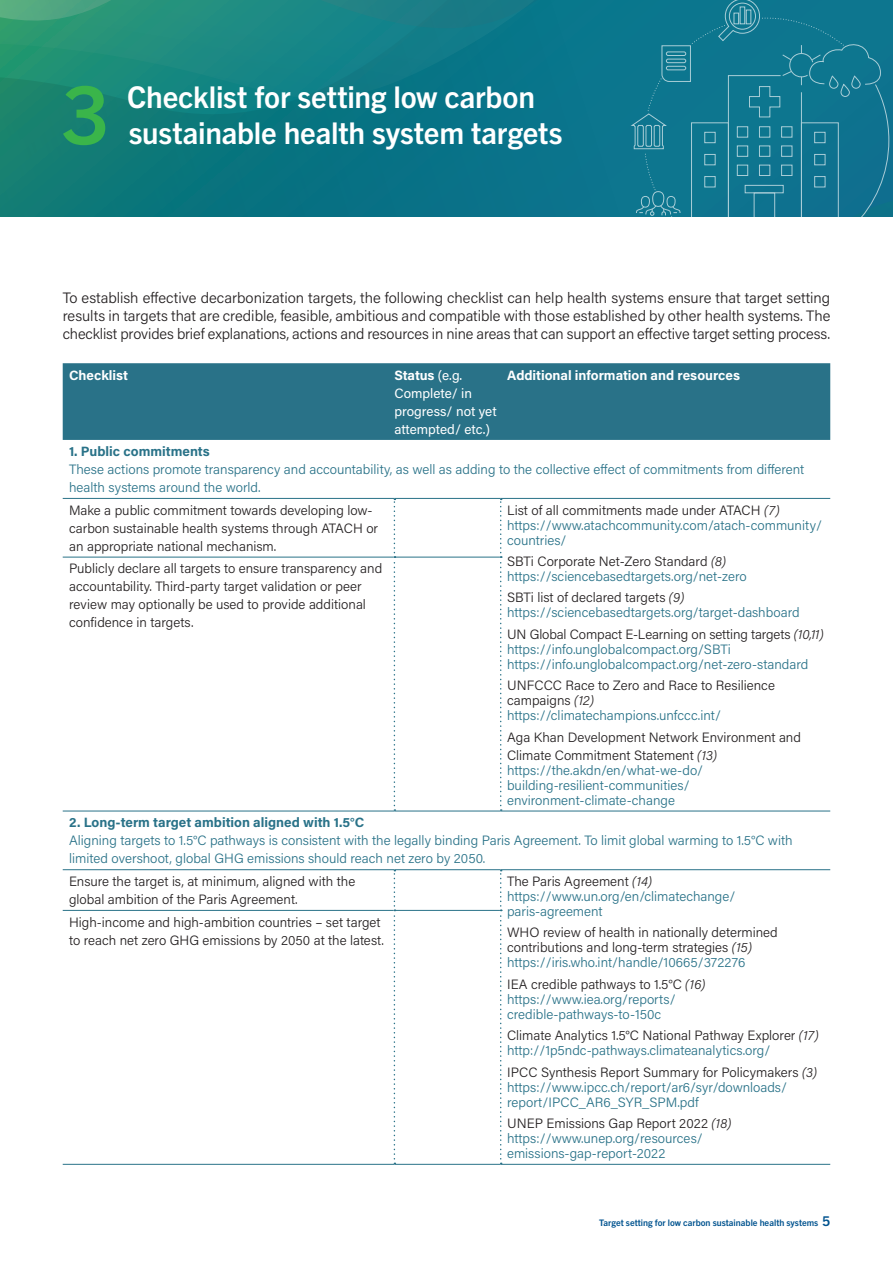
<style>
.page{position:relative;width:893px;height:1263px;background:#fff}
.page>*{position:absolute;margin:0;border:0;box-sizing:border-box;transform-origin:0 0}
.Head1-chapter{font:700 80.1px "Trade Gothic Next LT Pro";color:#3ab54a}
.Head1-chapter-2{font:700 30px/36px "Trade Gothic Next LT Pro";letter-spacing:-.005em;color:#fff}
.Body{font:300 15px/18px "Acumin Pro";letter-spacing:-.01em;color:#231f20;text-align:justify}
.Table-body{font:300 13.5px/15px "Acumin Pro";color:#297288}
.Table-body-2{font:300 13.5px/18px "Acumin Pro";color:#231f20}
.Table-body-3{font:700 13.5px "Acumin Pro";color:#297288}
.Table-body-4{font:13.5px/18px "Acumin Pro";color:#fff}
.Table-body-5{font:700 13.5px "Acumin Pro";color:#fff}
.t1{font:700 9px "Trade Gothic Next LT Pro";color:#01538f}
.s1{font-weight:700}
.s2{color:#231f20}
.s3{font-style:italic;color:#231f20}
.s4{font-style:italic}
.s5{color:#297288}
.s6{font-size:13.5px}
</style>
<div class="page">
<svg style="left:0;top:0;width:893px;height:216px;background:#127b86"></svg>
<div style="left:63px;top:363px;width:767px;height:77px;background:#297288"></div>
<hr style="left:63px;top:498px;width:331px;height:1px;background:#297288">
<hr style="left:394px;top:498px;width:107px;height:1px;background:#297288">
<hr style="left:501px;top:498px;width:329px;height:1px;background:#297288">
<hr style="left:63px;top:557px;width:331px;height:1px;background:#297288">
<hr style="left:395px;top:557px;width:105px;height:1px;background:#297288">
<hr style="left:63px;top:811px;width:331px;height:1px;background:#297288">
<hr style="left:394px;top:811px;width:107px;height:1px;background:#297288">
<hr style="left:501px;top:811px;width:329px;height:1px;background:#297288">
<hr style="left:63px;top:869px;width:331px;height:1px;background:#297288">
<hr style="left:394px;top:869px;width:107px;height:1px;background:#297288">
<hr style="left:501px;top:869px;width:329px;height:1px;background:#297288">
<hr style="left:63px;top:910px;width:331px;height:1px;background:#297288">
<hr style="left:395px;top:910px;width:105px;height:1px;background:#297288">
<svg style="left:394px;top:499px;width:1px;height:312px"></svg>
<svg style="left:500px;top:499px;width:2px;height:312px"></svg>
<svg style="left:394px;top:870px;width:1px;height:294px"></svg>
<svg style="left:500px;top:870px;width:2px;height:294px"></svg>
<hr style="left:63px;top:1164px;width:331px;height:1px;background:#297288">
<hr style="left:394px;top:1164px;width:107px;height:1px;background:#297288">
<hr style="left:501px;top:1164px;width:329px;height:1px;background:#297288">
<h1 class="Head1-chapter" style="left:63px;top:59px;width:47px">3</h1>
<h1 class="Head1-chapter-2" style="left:127px;top:77px;width:437px">Checklist for setting low carbon sustainable health system targets</h1>
<p class="Body" style="left:63px;top:288px;width:769px">To establish effective decarbonization targets, the following checklist can help health systems ensure that target setting results in targets that are credible, feasible, ambitious and compatible with those established by other health systems. The checklist provides brief explanations, actions and resources in nine areas that can support an effective target setting process.</p>
<p class="Table-body-5" style="left:69px;top:365px;width:60px">Checklist</p>
<p class="Table-body-4" style="left:394px;top:365px;width:104px"><span class="s1">Status</span> (e.g.<br>Complete/ in progress/ not yet attempted/ etc.)</p>
<p class="Table-body-5" style="left:507px;top:365px;width:234px">Additional information and resources</p>
<p class="Table-body-3" style="left:69px;top:442px;width:142px">1. Public commitments</p>
<p class="Table-body" style="left:69px;top:460px;width:737px;line-height:18px">These actions promote transparency and accountability, as well as adding to the collective effect of commitments from different health systems around the world.</p>
<p class="Table-body-2" style="left:69px;top:500px;width:311px">Make a public commitment towards developing low&shy;carbon sustainable health systems through ATACH or an appropriate national mechanism.</p>
<p class="Table-body" style="left:507px;top:502px;width:316px"><span class="s2">List of all commitments made under ATACH</span> <span class="s3">(7) </span>https://www.atachcommunity.com/atach-community/ countries/</p>
<p class="Table-body" style="left:507px;top:553px;width:241px"><span class="s2">SBTi Corporate Net-Zero Standard</span> <span class="s3">(8) </span>https://sciencebasedtargets.org/net-zero</p>
<p class="Table-body" style="left:507px;top:590px;width:294px"><span class="s2">SBTi list of declared targets</span> <span class="s3">(9) </span>https://sciencebasedtargets.org/target-dashboard</p>
<p class="Table-body" style="left:507px;top:626px;width:318px"><span class="s2">UN Global Compact E-Learning on setting targets</span> <span class="s3">(10,11) </span>https://info.unglobalcompact.org/SBTi https://info.unglobalcompact.org/net-zero-standard</p>
<p class="Table-body-2" style="left:507px;top:677px;width:269px;line-height:15px">UNFCCC Race to Zero and Race to Resilience campaigns <span class="s4">(12) </span><span class="s5">https://climatechampions.unfccc.int/</span></p>
<p class="Table-body-2" style="left:507px;top:727px;width:295px">Aga Khan Development Network Environment and<br>Climate Commitment Statement <span class="s4">(13)</span></p>
<p class="Table-body" style="left:507px;top:762px;width:198px">https://the.akdn/en/what-we-do/ building-resilient-communities/ environment-climate-change</p>
<p class="Table-body-2" style="left:69px;top:559px;width:315px">Publicly declare all targets to ensure transparency and accountability. Third-party target validation or peer review may optionally be used to provide additional confidence in targets.</p>
<p class="Table-body-3" style="left:69px;top:813px;width:297px">2. Long-term target ambition aligned with 1.5°C</p>
<p class="Table-body" style="left:69px;top:831px;width:725px;line-height:18px">Aligning targets to 1.5°C pathways is consistent with the legally binding Paris Agreement. To limit global warming to 1.5°C with limited overshoot, global GHG emissions should reach net zero by 2050.</p>
<p class="Table-body-2" style="left:69px;top:872px;width:288px">Ensure the target is, at minimum, aligned with the global ambition of the Paris Agreement.</p>
<p class="Table-body" style="left:507px;top:873px;width:230px"><span class="s2">The Paris Agreement</span> <span class="s3">(14) </span>https://www.un.org/en/climatechange/ paris-agreement</p>
<p class="Table-body-2" style="left:507px;top:925px;width:272px;line-height:15px">WHO review of health in nationally determined contributions and long-term strategies <span class="s4">(15) </span><span class="s5">https://iris.who.int/handle/10665/372276</span></p>
<p class="Table-body" style="left:507px;top:976px;width:200px"><span class="s2">IEA credible pathways to 1.5°C</span> <span class="s3">(16) </span>https://www.iea.org/reports/ credible-pathways-to-150c</p>
<p class="Table-body-2" style="left:507px;top:1027px;width:313px;line-height:15px">Climate Analytics 1.5°C National Pathway Explorer <span class="s4">(17) </span><span class="s5">http://1p5ndc-pathways.climateanalytics.org/</span></p>
<p class="Table-body" style="left:507px;top:1064px;width:312px"><span class="s2">IPCC Synthesis Report Summary for Policymakers</span> <span class="s3">(3) </span>https://www.ipcc.ch/report/ar6/syr/downloads/ report/IPCC_AR6_SYR_SPM.pdf</p>
<p class="Table-body" style="left:507px;top:1115px;width:226px"><span class="s2">UNEP Emissions Gap Report 2022</span> <span class="s3">(18) </span>https://www.unep.org/resources/ emissions-gap-report-2022</p>
<p class="Table-body-2" style="left:69px;top:912px;width:316px">High-income and high-ambition countries – set target to reach net zero GHG emissions by 2050 at the latest.</p>
<p class="t1" style="left:599px;top:1216px;width:232px">Target setting for low carbon sustainable health systems <span class="s6">5</span></p>
</div>
